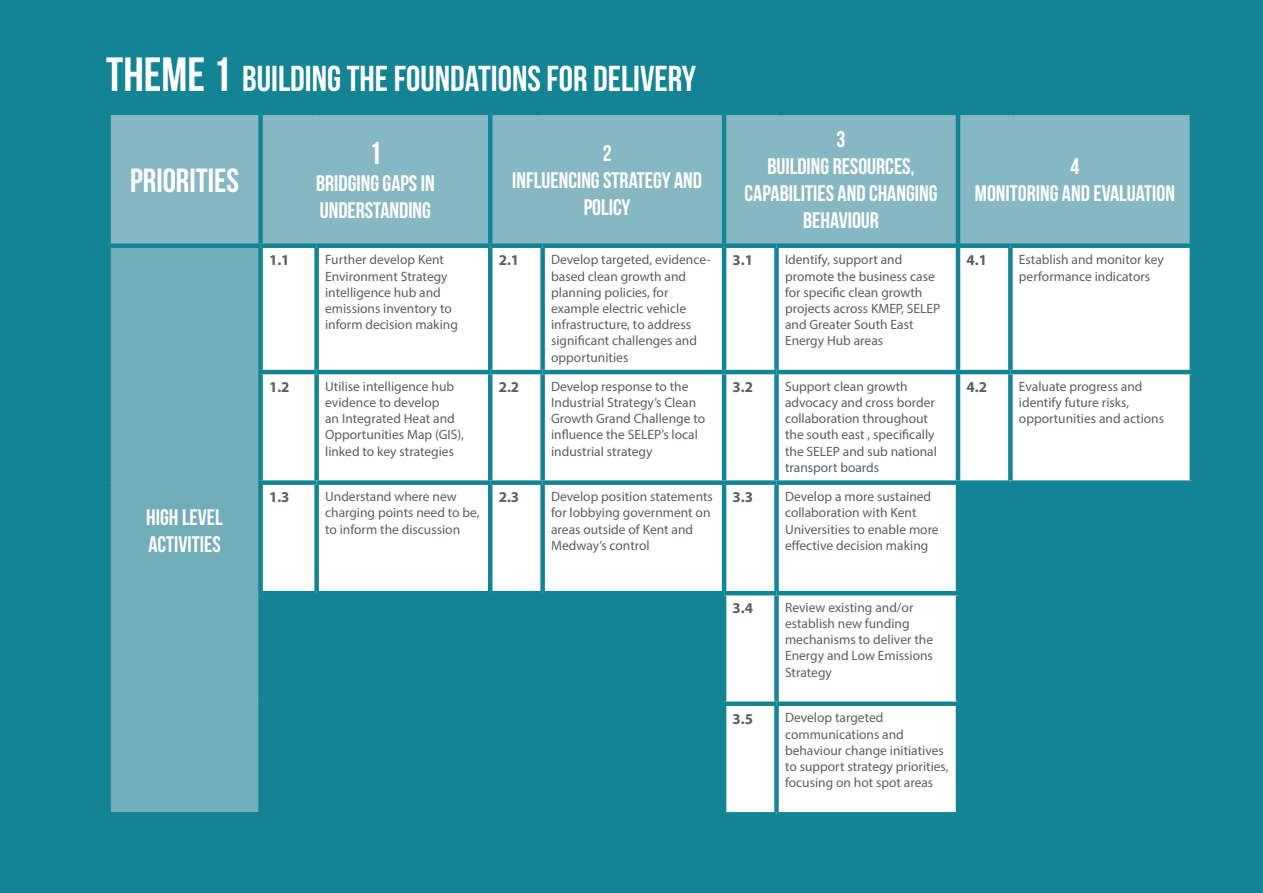
<style>
.page{position:relative;width:1263px;height:893px;background:#128494}
.page>*{position:absolute;margin:0;border:0;box-sizing:border-box;transform-origin:0 0}
.t1{font:36px "Bebas Neue";color:#fff}
.t2{font:33.45px "Bebas Neue";color:#fff}
.t3{font:31.5px "Bebas Neue";color:#fff}
.t4{font:22.5px/27px "Bebas Neue";color:#fff}
.t5{font:700 15px "Myriad Pro";color:#5a5f63}
.t6{font:13.5px/16.2px "Myriad Pro";color:#5a5f63}
.s1{font-size:48px}
</style>
<div class="page">
<div style="left:111px;top:115px;width:1078px;height:128px;background:#86b8c4"></div>
<div style="left:109px;top:246px;width:152px;height:568px;background:#71adbb"></div>
<svg style="left:263px;top:248px;width:926px;height:564px;fill:#fff"></svg>
<div style="left:258px;top:115px;width:5px;height:128px;background:#128494"></div>
<hr style="left:488px;top:115px;width:4px;height:128px;background:#128494">
<hr style="left:722px;top:115px;width:4px;height:128px;background:#128494">
<hr style="left:956px;top:115px;width:4px;height:128px;background:#128494">
<div style="left:106px;top:243px;width:155px;height:5px;background:#128494"></div>
<div style="left:106px;top:248px;width:5px;height:124px;background:#128494"></div>
<div style="left:106px;top:372px;width:5px;height:111px;background:#128494"></div>
<div style="left:106px;top:483px;width:5px;height:110px;background:#128494"></div>
<div style="left:106px;top:593px;width:5px;height:111px;background:#128494"></div>
<div style="left:106px;top:704px;width:5px;height:108px;background:#128494"></div>
<div style="left:106px;top:812px;width:157px;height:5px;background:#128494"></div>
<div style="left:258px;top:248px;width:5px;height:122px;background:#128494"></div>
<div style="left:314px;top:248px;width:5px;height:122px;background:#128494"></div>
<hr style="left:488px;top:248px;width:4px;height:122px;background:#128494">
<div style="left:540px;top:248px;width:5px;height:122px;background:#128494"></div>
<hr style="left:722px;top:248px;width:4px;height:122px;background:#128494">
<div style="left:774px;top:248px;width:5px;height:122px;background:#128494"></div>
<hr style="left:956px;top:248px;width:4px;height:122px;background:#128494">
<div style="left:1008px;top:248px;width:5px;height:122px;background:#128494"></div>
<hr style="left:258px;top:370px;width:59px;height:4px;background:#128494">
<div style="left:258px;top:374px;width:5px;height:106px;background:#128494"></div>
<hr style="left:317px;top:370px;width:173px;height:4px;background:#128494">
<div style="left:314px;top:374px;width:5px;height:106px;background:#128494"></div>
<hr style="left:490px;top:370px;width:53px;height:4px;background:#128494">
<hr style="left:488px;top:374px;width:4px;height:106px;background:#128494">
<hr style="left:543px;top:370px;width:181px;height:4px;background:#128494">
<div style="left:540px;top:374px;width:5px;height:106px;background:#128494"></div>
<hr style="left:724px;top:370px;width:52px;height:4px;background:#128494">
<hr style="left:722px;top:374px;width:4px;height:106px;background:#128494">
<hr style="left:776px;top:370px;width:182px;height:4px;background:#128494">
<div style="left:774px;top:374px;width:5px;height:106px;background:#128494"></div>
<hr style="left:958px;top:370px;width:52px;height:4px;background:#128494">
<hr style="left:956px;top:374px;width:4px;height:106px;background:#128494">
<hr style="left:1010px;top:370px;width:184px;height:4px;background:#128494">
<div style="left:1008px;top:374px;width:5px;height:106px;background:#128494"></div>
<div style="left:258px;top:480px;width:59px;height:5px;background:#128494"></div>
<div style="left:258px;top:485px;width:5px;height:106px;background:#128494"></div>
<div style="left:317px;top:480px;width:173px;height:5px;background:#128494"></div>
<div style="left:314px;top:485px;width:5px;height:106px;background:#128494"></div>
<div style="left:490px;top:480px;width:53px;height:5px;background:#128494"></div>
<hr style="left:488px;top:485px;width:4px;height:106px;background:#128494">
<div style="left:543px;top:480px;width:181px;height:5px;background:#128494"></div>
<div style="left:540px;top:485px;width:5px;height:106px;background:#128494"></div>
<div style="left:724px;top:480px;width:52px;height:5px;background:#128494"></div>
<hr style="left:722px;top:485px;width:4px;height:106px;background:#128494">
<div style="left:776px;top:480px;width:182px;height:5px;background:#128494"></div>
<div style="left:774px;top:485px;width:5px;height:106px;background:#128494"></div>
<div style="left:958px;top:480px;width:52px;height:5px;background:#128494"></div>
<hr style="left:956px;top:485px;width:4px;height:106px;background:#128494">
<div style="left:1010px;top:480px;width:184px;height:5px;background:#128494"></div>
<div style="left:258px;top:595px;width:5px;height:109px;background:#128494"></div>
<hr style="left:490px;top:591px;width:53px;height:4px;background:#128494">
<hr style="left:543px;top:591px;width:181px;height:4px;background:#128494">
<div style="left:258px;top:704px;width:5px;height:108px;background:#128494"></div>
<hr style="left:724px;top:591px;width:52px;height:4px;background:#128494">
<hr style="left:722px;top:595px;width:4px;height:106px;background:#128494">
<hr style="left:776px;top:591px;width:184px;height:4px;background:#128494">
<div style="left:774px;top:595px;width:5px;height:106px;background:#128494"></div>
<hr style="left:956px;top:595px;width:4px;height:106px;background:#128494">
<div style="left:722px;top:701px;width:54px;height:5px;background:#128494"></div>
<hr style="left:722px;top:706px;width:4px;height:106px;background:#128494">
<div style="left:776px;top:701px;width:184px;height:5px;background:#128494"></div>
<div style="left:774px;top:706px;width:5px;height:106px;background:#128494"></div>
<hr style="left:956px;top:706px;width:4px;height:106px;background:#128494">
<hr style="left:258px;top:591px;width:59px;height:4px;background:#128494">
<hr style="left:317px;top:591px;width:173px;height:4px;background:#128494">
<p class="t1" style="left:106px;top:59px;width:591px"><span class="s1">THEME 1</span> BUILDING THE FOUNDATIONS FOR DELIVERY</p>
<p class="t2" style="left:130px;top:162px;width:110px">PRIORITIES</p>
<p class="t3" style="left:369px;top:136px;width:14px">1</p>
<p class="t4" style="left:316px;top:170px;width:120px">BRIDGING GAPS IN<br>UNDERSTANDING</p>
<p class="t4" style="left:603px;top:139px;width:10px">2</p>
<p class="t4" style="left:512px;top:166px;width:191px;text-align:center">INFLUENCING STRATEGY AND<br>POLICY</p>
<p class="t4" style="left:836px;top:126px;width:10px">3</p>
<p class="t4" style="left:745px;top:153px;width:194px;text-align:center">BUILDING RESOURCES,<br>CAPABILITIES AND CHANGING<br>BEHAVIOUR</p>
<p class="t4" style="left:1070px;top:153px;width:10px">4</p>
<p class="t4" style="left:975px;top:180px;width:202px">MONITORING AND EVALUATION</p>
<p class="t4" style="left:146px;top:503px;width:78px">HIGH LEVEL<br>ACTIVITIES</p>
<p class="t5" style="left:269px;top:251px;width:22px">1.1</p>
<p class="t6" style="left:325px;top:251px;width:134px">Further develop Kent<br>Environment Strategy intelligence hub and emissions inventory to inform decision making</p>
<p class="t5" style="left:499px;top:251px;width:22px">2.1</p>
<p class="t6" style="left:551px;top:251px;width:161px">Develop targeted, evidence&shy;based clean growth and planning policies, for example electric vehicle infrastructure, to address significant challenges and opportunities</p>
<p class="t5" style="left:733px;top:251px;width:22px">3.1</p>
<p class="t6" style="left:785px;top:251px;width:157px">Identify, support and promote the business case for specific clean growth projects across KMEP, SELEP and Greater South East<br>Energy Hub areas</p>
<p class="t5" style="left:966px;top:251px;width:22px">4.1</p>
<p class="t6" style="left:1019px;top:251px;width:147px">Establish and monitor key performance indicators</p>
<p class="t5" style="left:269px;top:377px;width:22px">1.2</p>
<p class="t6" style="left:325px;top:378px;width:140px">Utilise intelligence hub evidence to develop<br>an Integrated Heat and<br>Opportunities Map (GIS), linked to key strategies</p>
<p class="t5" style="left:499px;top:377px;width:22px">2.2</p>
<p class="t6" style="left:551px;top:378px;width:156px">Develop response to the<br>Industrial Strategy’s Clean<br>Growth Grand Challenge to influence the SELEP’s local industrial strategy</p>
<p class="t5" style="left:733px;top:377px;width:22px">3.2</p>
<p class="t6" style="left:785px;top:378px;width:153px">Support clean growth advocacy and cross border collaboration throughout the south east , specifically the SELEP and sub national transport boards</p>
<p class="t5" style="left:966px;top:377px;width:22px">4.2</p>
<p class="t6" style="left:1019px;top:378px;width:147px">Evaluate progress and identify future risks, opportunities and actions</p>
<p class="t5" style="left:269px;top:488px;width:22px">1.3</p>
<p class="t6" style="left:325px;top:488px;width:156px">Understand where new charging points need to be, to inform the discussion</p>
<p class="t5" style="left:499px;top:488px;width:22px">2.3</p>
<p class="t6" style="left:551px;top:488px;width:163px">Develop position statements for lobbying government on areas outside of Kent and<br>Medway’s control</p>
<p class="t5" style="left:733px;top:488px;width:22px">3.3</p>
<p class="t6" style="left:785px;top:488px;width:155px">Develop a more sustained collaboration with Kent<br>Universities to enable more effective decision making</p>
<p class="t5" style="left:733px;top:598px;width:22px">3.4</p>
<p class="t6" style="left:785px;top:599px;width:150px">Review existing and/or establish new funding mechanisms to deliver the<br>Energy and Low Emissions<br>Strategy</p>
<p class="t5" style="left:733px;top:709px;width:22px">3.5</p>
<p class="t6" style="left:785px;top:709px;width:165px">Develop targeted communications and behaviour change initiatives to support strategy priorities, focusing on hot spot areas</p>
</div>
